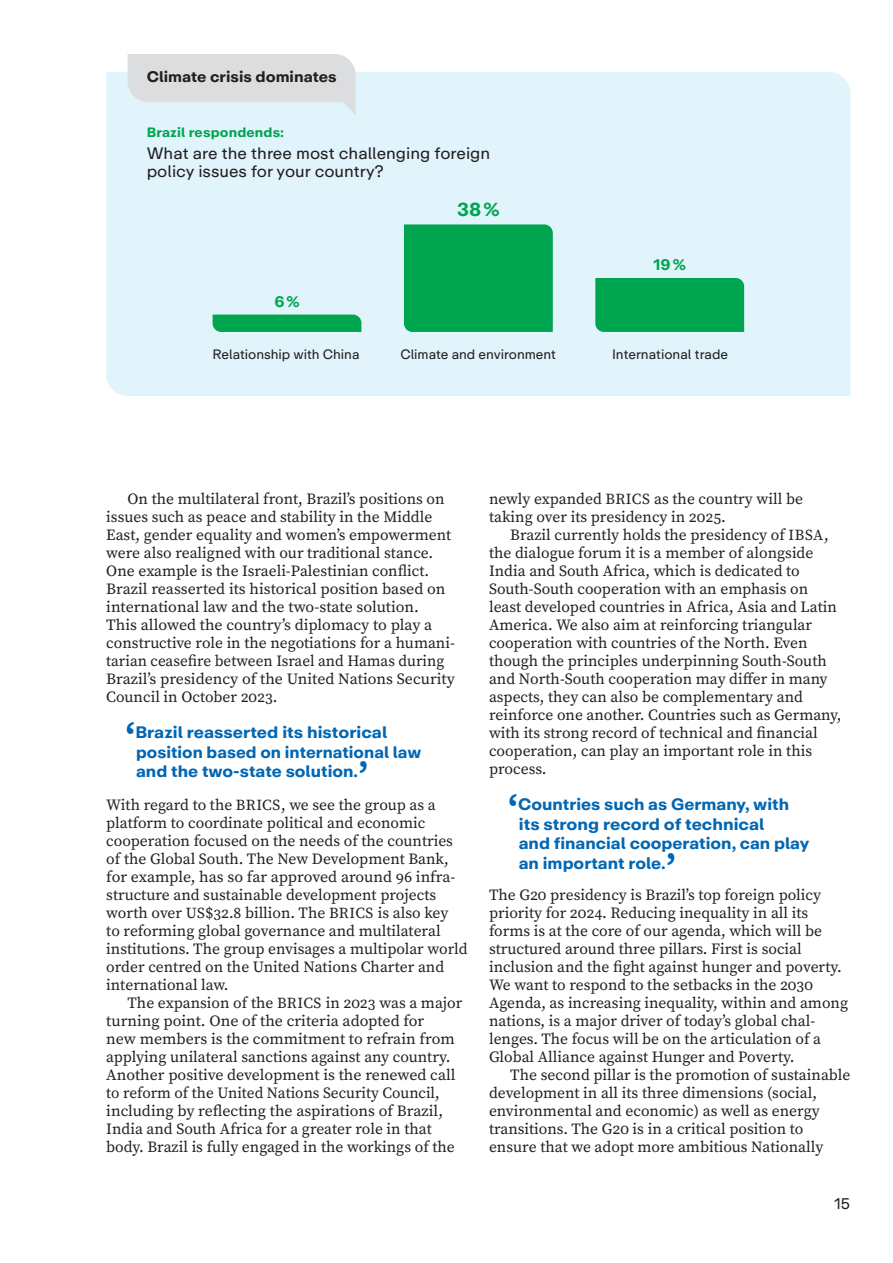
<style>
.page{position:relative;width:893px;height:1263px;background:#fff}
.page>*{position:absolute;margin:0;border:0;box-sizing:border-box;transform-origin:0 0}
.t1{font:700 37.5px "Koerber Repro";color:#0166b3}
.t2{font:700 18.75px "Koerber Repro";color:#00a54f}
.t3{font:700 16.5px/19.5px "Koerber Repro";color:#0166b3}
.t4{font:16.5px/18px "Koerber Repro";color:#231f20}
.t5{font:15.6px/18px "Source Serif Pro";color:#231f20}
.t6{font:700 15.3px "Koerber Repro";color:#231f20}
.t7{font:700 15.3px "Koerber Repro";color:#00a54f}
.t8{font:15.3px "Koerber Repro";color:#231f20}
.t9{font:13.5px "Koerber Repro";letter-spacing:-.005em;color:#231f20}
.t10{font:700 13.5px "Koerber Repro";letter-spacing:.01em;color:#00a54f}
.s1{font-size:15.3px}
</style>
<div class="page">
<div style="left:106px;top:72px;width:744px;height:324px;background:#e1f4fc"></div>
<svg style="left:128px;top:54px;width:228px;height:61px;background:#dde2e5"></svg>
<div style="left:213px;top:315px;width:148px;height:17px;background:#00a54f"></div>
<div style="left:404px;top:224px;width:149px;height:108px;background:#00a54f"></div>
<div style="left:595px;top:278px;width:149px;height:54px;background:#00a54f"></div>
<p class="t6" style="left:147px;top:67px;width:191px">Climate crisis dominates</p>
<p class="t10" style="left:147px;top:123px;width:139px">Brazil respondends:</p>
<p class="t4" style="left:147px;top:145px;width:345px">What are the three most challenging foreign policy issues for your country?</p>
<p class="t7" style="left:274px;top:291px;width:27px">6 %</p>
<p class="t2" style="left:457px;top:197px;width:44px">38 %</p>
<p class="t7" style="left:653px;top:254px;width:34px">19 %</p>
<p class="t9" style="left:213px;top:346px;width:148px">Relationship with China</p>
<p class="t9" style="left:400px;top:346px;width:157px">Climate and environment</p>
<p class="t9" style="left:612px;top:346px;width:118px">International trade</p>
<p class="t5" style="left:106px;top:490px;width:350px;text-indent:21px">On the multilateral front, Brazil’s positions on issues such as peace and stability in the Middle East, gender equality and women’s empowerment were also realigned with our traditional stance.<br>One example is the Israeli-Palestinian conflict.<br>Brazil reasserted its historical position based on international law and the two-state solution.<br>This allowed the country’s diplomacy to play a constructive role in the negotiations for a humani&shy;tarian ceasefire between Israel and Hamas during Brazil’s presidency of the United Nations Security Council in October 2023.</p>
<h1 class="t1" style="left:125px;top:711px;width:12px">‘</h1>
<p class="t3" style="left:135px;top:723px;width:287px">Brazil reasserted its historical position based on international law and the two-state solution.</p>
<h1 class="t1" style="left:358px;top:750px;width:11px">’</h1>
<p class="t5" style="left:106px;top:796px;width:363px">With regard to the <span class="s1">BRICS</span>, we see the group as a platform to coordinate political and economic cooperation focused on the needs of the countries of the Global South. The New Development Bank, for example, has so far approved around 96 infra&shy;structure and sustainable development projects worth over <span class="s1">US</span>$32.8 billion. The <span class="s1">BRICS</span> is also key<br>to reforming global governance and multilateral institutions. The group envisages a multipolar world order centred on the United Nations Charter and international law.</p>
<p class="t5" style="left:106px;top:994px;width:358px;text-indent:21px">The expansion of the <span class="s1">BRICS</span> in 2023 was a major turning point. One of the criteria adopted for<br>new members is the commitment to refrain from applying unilateral sanctions against any country.<br>Another positive development is the renewed call to reform of the United Nations Security Council, including by reflecting the aspirations of Brazil, India and South Africa for a greater role in that body. Brazil is fully engaged in the workings of the</p>
<p class="t5" style="left:489px;top:490px;width:315px">newly expanded <span class="s1">BRICS</span> as the country will be taking over its presidency in 2025.</p>
<p class="t5" style="left:489px;top:526px;width:354px;text-indent:21px">Brazil currently holds the presidency of <span class="s1">IBSA</span>, the dialogue forum it is a member of alongside India and South Africa, which is dedicated to South-South cooperation with an emphasis on least developed countries in Africa, Asia and Latin America. We also aim at reinforcing triangular cooperation with countries of the North. Even though the principles underpinning South-South and North-South cooperation may differ in many aspects, they can also be complementary and reinforce one another. Countries such as Germany, with its strong record of technical and financial cooperation, can play an important role in this process.</p>
<h1 class="t1" style="left:508px;top:783px;width:12px">‘</h1>
<p class="t3" style="left:518px;top:795px;width:293px">Countries such as Germany, with its strong record of technical<br>and financial cooperation, can play an important role.</p>
<h1 class="t1" style="left:666px;top:842px;width:11px">’</h1>
<p class="t5" style="left:489px;top:886px;width:361px">The G20 presidency is Brazil’s top foreign policy priority for 2024. Reducing inequality in all its forms is at the core of our agenda, which will be structured around three pillars. First is social inclusion and the fight against hunger and poverty.<br>We want to respond to the setbacks in the 2030<br>Agenda, as increasing inequality, within and among nations, is a major driver of today’s global chal&shy;lenges. The focus will be on the articulation of a Global Alliance against Hunger and Poverty.</p>
<p class="t5" style="left:489px;top:1066px;width:363px;text-indent:21px">The second pillar is the promotion of sustainable development in all its three dimensions (social, environmental and economic) as well as energy transitions. The G20 is in a critical position to ensure that we adopt more ambitious Nationally</p>
<p class="t8" style="left:834px;top:1194px;width:17px">15</p>
</div>
